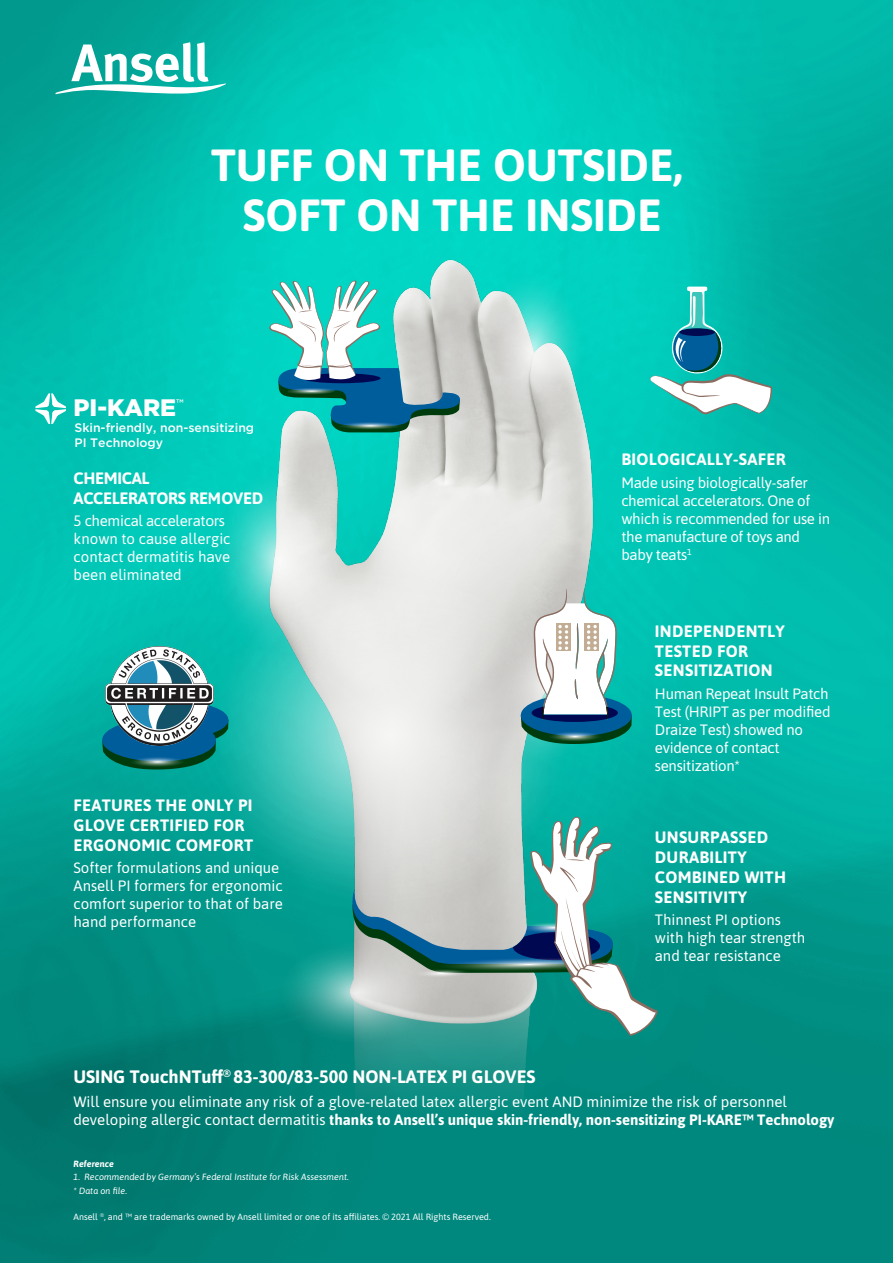
<style>
.page{position:relative;width:893px;height:1263px;background:#fff}
.page>*{position:absolute;margin:0;border:0;box-sizing:border-box;transform-origin:0 0}
.t1{font:700 45px/49.8px "Asap";color:#fff;text-align:center}
.t2{font:900 23.85px "Gotham";color:#fff}
.t3{font:700 18px "Asap";color:#fff}
.t4{font:700 16.5px/19.8px "Asap";letter-spacing:.02em;color:#fff}
.t5{font:700 16.5px/19.8px "Asap";letter-spacing:-.02em;color:#fff}
.t6{font:15px/18px "Asap";color:#fff}
.t7{font:15px/18px "Asap";letter-spacing:-.02em;color:#fff}
.t8{font:500 12.3px/14.7px "Gotham";color:#fff}
.t9{font:9px "Asap";color:#fff}
.t10{font:italic 9px/13.8px "Asap";color:#fff}
.t11{font:italic 700 9px "Asap";color:#fff}
.s1{font-weight:700}
</style>
<div class="page">
<img style="left:0;top:0;width:893px;height:1263px">
<img style="left:28px;top:4px;width:835px;height:1230px">
<svg style="left:56px;top:42px;width:170px;height:52px"></svg>
<svg style="left:35px;top:393px;width:31px;height:31px"></svg>
<svg style="left:211px;top:463px;width:135px;height:193px;background:#76d8cf"></svg>
<svg style="left:211px;top:560px;width:357px;height:348px;background:#a0d6d0"></svg>
<div style="left:137px;top:702px;width:91px;height:35px;background:#005d9c;border-radius:50%"></div>
<img style="left:106px;top:647px;width:108px;height:73px">
<svg style="left:102px;top:720px;width:126px;height:49px;background:#2c7a8b"></svg>
<svg style="left:269px;top:280px;width:191px;height:152px;background:#6ebbbd"></svg>
<svg style="left:650px;top:287px;width:122px;height:127px"></svg>
<svg style="left:679px;top:328px;width:36px;height:8px"></svg>
<svg style="left:343px;top:816px;width:315px;height:220px;background:#7db3b1"></svg>
<svg style="left:275px;top:938px;width:163px;height:108px;background:#6ab1a9"></svg>
<svg style="left:478px;top:270px;width:107px;height:163px;background:#96d5cf"></svg>
<svg style="left:492px;top:602px;width:107px;height:164px;background:#a2cbc6"></svg>
<svg style="left:521px;top:588px;width:111px;height:156px"></svg>
<h1 class="t1" style="left:211px;top:138px;width:473px">TUFF ON THE OUTSIDE,<br>SOFT ON THE INSIDE</h1>
<h2 class="t2" style="left:74px;top:391px;width:111px">PI-KARE<sup>™</sup></h2>
<p class="t8" style="left:74px;top:420px;width:181px">Skin-friendly, non-sensitizing<br>PI Technology</p>
<p class="t5" style="left:74px;top:468px;width:191px">CHEMICAL<br>ACCELERATORS REMOVED</p>
<p class="t6" style="left:74px;top:511px;width:158px">5 chemical accelerators known to cause allergic contact dermatitis have been eliminated</p>
<p class="t4" style="left:73px;top:794px;width:181px">FEATURES THE ONLY PI<br>GLOVE CERTIFIED FOR<br>ERGONOMIC COMFORT</p>
<p class="t6" style="left:73px;top:858px;width:211px">Softer formulations and unique<br>Ansell PI formers for ergonomic comfort superior to that of bare hand performance</p>
<p class="t4" style="left:621px;top:449px;width:166px">BIOLOGICALLY-SAFER</p>
<p class="t7" style="left:621px;top:473px;width:210px">Made using biologically-safer chemical accelerators. One of which is recommended for use in the manufacture of toys and baby teats<sup>1</sup></p>
<p class="t4" style="left:655px;top:620px;width:131px">INDEPENDENTLY<br>TESTED FOR<br>SENSITIZATION</p>
<p class="t7" style="left:655px;top:684px;width:177px">Human Repeat Insult Patch<br>Test (HRIPT as per modified<br>Draize Test) showed no evidence of contact sensitization*</p>
<p class="t4" style="left:655px;top:827px;width:133px">UNSURPASSED<br>DURABILITY<br>COMBINED WITH<br>SENSITIVITY</p>
<p class="t6" style="left:655px;top:910px;width:152px">Thinnest PI options with high tear strength and tear resistance</p>
<p class="t3" style="left:73px;top:1064px;width:464px">USING TouchNTuff<sup>®</sup> 83-300/83-500 NON-LATEX PI GLOVES</p>
<p class="t6" style="left:73px;top:1092px;width:763px">Will ensure you eliminate any risk of a glove-related latex allergic event AND minimize the risk of personnel developing allergic contact dermatitis <span class="s1">thanks to Ansell’s unique skin-friendly, non-sensitizing PI-KARE™ Technology</span></p>
<p class="t11" style="left:74px;top:1157px;width:42px">Reference</p>
<p class="t10" style="left:74px;top:1170px;width:277px">1. Recommended by Germany’s Federal Institute for Risk Assessment. * Data on file.</p>
<p class="t9" style="left:74px;top:1210px;width:419px">Ansell <sup>®</sup>, and ™ are trademarks owned by Ansell limited or one of its affiliates. © 2021 All Rights Reserved.</p>
</div>
